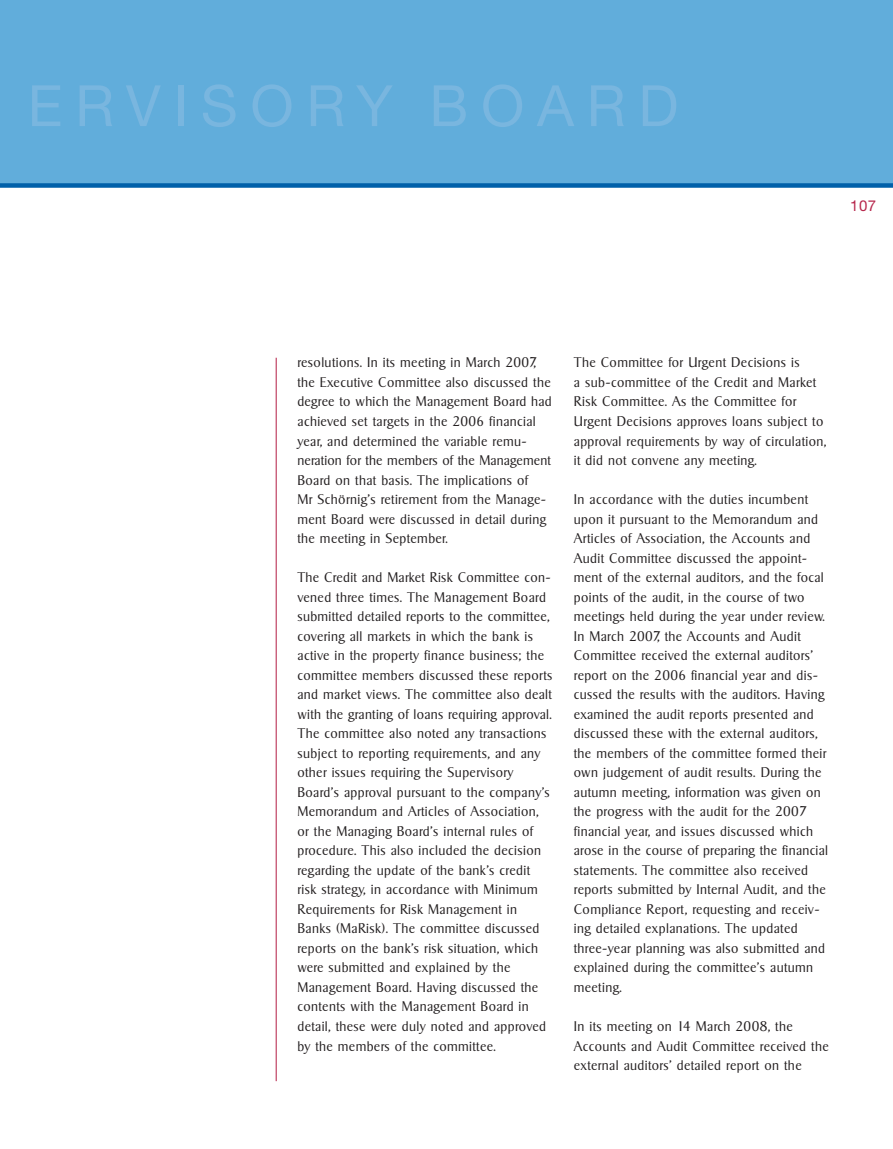
<style>
.page{position:relative;width:893px;height:1149px;background:#fff}
.page>*{position:absolute;margin:0;border:0;box-sizing:border-box;transform-origin:0 0}
.t1{font:57px "Helvetica Neue";letter-spacing:.22em;color:#79b6df}
.t2{font:15px "Helvetica Neue";color:#b7274c}
.t3{font:300 13.5px/19.5px "Sigvar";letter-spacing:.03em;color:#231f20}
</style>
<div class="page">
<div style="left:0;top:0;width:893px;height:185px;background:#61addb"></div>
<div style="left:0;top:183px;width:893px;height:5px;background:#0060a9"></div>
<hr style="left:276px;top:357px;width:1px;height:723px;background:#b7274c">
<h1 class="t1" style="left:28px;top:85px;width:652px">ERVISORY BOARD</h1>
<p class="t2" style="left:850px;top:200px;width:27px">107</p>
<p class="t3" style="left:297px;top:354px;width:256px">resolutions. In its meeting in March 2007, the Executive Committee also discussed the degree to which the Management Board had achieved set targets in the 2006 financial year, and determined the variable remu&shy;neration for the members of the Management Board on that basis. The implications of<br>Mr Schörnig’s retirement from the Manage&shy;ment Board were discussed in detail during the meeting in September.</p>
<p class="t3" style="left:297px;top:569px;width:256px">The Credit and Market Risk Committee con&shy;vened three times. The Management Board submitted detailed reports to the committee, covering all markets in which the bank is active in the property finance business; the committee members discussed these reports and market views. The committee also dealt with the granting of loans requiring approval.<br>The committee also noted any transactions subject to reporting requirements, and any other issues requiring the Supervisory Board’s approval pursuant to the company’s Memorandum and Articles of Association, or the Managing Board’s internal rules of procedure. This also included the decision regarding the update of the bank’s credit<br>risk strategy, in accordance with Minimum Requirements for Risk Management in Banks (MaRisk). The committee discussed reports on the bank’s risk situation, which were submitted and explained by the Management Board. Having discussed the contents with the Management Board in detail, these were duly noted and approved by the members of the committee.</p>
<p class="t3" style="left:574px;top:354px;width:254px">The Committee for Urgent Decisions is<br>a sub-committee of the Credit and Market Risk Committee. As the Committee for Urgent Decisions approves loans subject to approval requirements by way of circulation, it did not convene any meeting.</p>
<p class="t3" style="left:574px;top:491px;width:256px">In accordance with the duties incumbent upon it pursuant to the Memorandum and Articles of Association, the Accounts and Audit Committee discussed the appoint&shy;ment of the external auditors, and the focal points of the audit, in the course of two meetings held during the year under review.<br>In March 2007, the Accounts and Audit Committee received the external auditors’ report on the 2006 financial year and dis&shy;cussed the results with the auditors. Having examined the audit reports presented and discussed these with the external auditors, the members of the committee formed their own judgement of audit results. During the autumn meeting, information was given on the progress with the audit for the 2007 financial year, and issues discussed which arose in the course of preparing the financial statements. The committee also received reports submitted by Internal Audit, and the Compliance Report, requesting and receiv&shy;ing detailed explanations. The updated three-year planning was also submitted and explained during the committee’s autumn meeting.</p>
<p class="t3" style="left:574px;top:1017px;width:256px">In its meeting on 14 March 2008, the<br>Accounts and Audit Committee received the external auditors’ detailed report on the</p>
</div>
